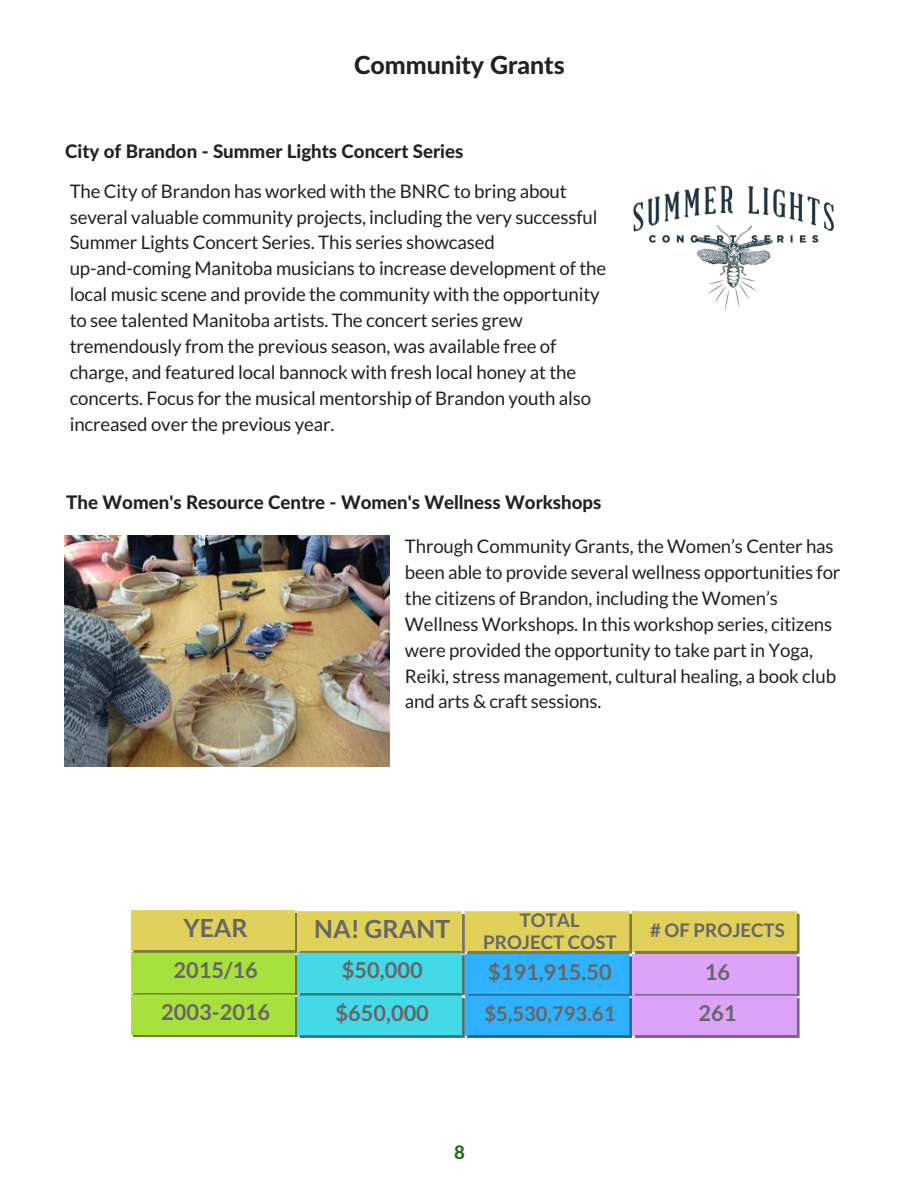
<style>
.page{position:relative;width:918px;height:1188px;background:#fff}
.page>*{position:absolute;margin:0;border:0;box-sizing:border-box;transform-origin:0 0}
.t1{font:800 24.9px "Lato";color:#222}
.t2{font:700 24.9px "Lato";color:#666}
.t3{font:700 21.75px/41.7px "Lato";color:#666}
.t4{font:700 20.25px "Lato";color:#666}
.t5{font:18.6px/26px "Lato";letter-spacing:-.005em;color:#231f20}
.t6{font:18.6px/26px "Lato";letter-spacing:-.01em;color:#222}
.t7{font:800 18.6px "Lato";color:#222}
.t8{font:700 18.6px/22.5px "Lato";color:#666;text-align:center}
.t9{font:800 18.6px "Lato";color:#206d18}
</style>
<div class="page">
<img style="left:64px;top:535px;width:325px;height:232px">
<hr style="left:131px;top:910px;width:3px;height:40px;background:#e0d15b">
<hr style="left:131px;top:953px;width:3px;height:40px;background:#a8e03c">
<hr style="left:131px;top:994px;width:3px;height:41px;background:#a8e03c">
<svg style="left:133px;top:910px;width:667px;height:128px;background:#9bc39f"></svg>
<hr style="left:633px;top:996px;width:2px;height:40px;background:#dba4f8">
<img style="left:633px;top:185px;width:201px;height:126px">
<h1 class="t1" style="left:354px;top:46px;width:212px">Community Grants</h1>
<p class="t7" style="left:65px;top:138px;width:400px">City of Brandon ‐ Summer Lights Concert Series</p>
<p class="t5" style="left:70px;top:178px;width:538px">The City of Brandon has worked with the BNRC to bring about several valuable community projects, including the very successful Summer Lights Concert Series. This series showcased up-and-coming Manitoba musicians to increase development of the local music scene and provide the community with the opportunity to see talented Manitoba artists. The concert series grew tremendously from the previous season, was available free of charge, and featured local bannock with fresh local honey at the concerts. Focus for the musical mentorship of Brandon youth also increased over the previous year.</p>
<p class="t7" style="left:66px;top:489px;width:537px">The Women's Resource Centre ‐ Women's Wellness Workshops</p>
<p class="t6" style="left:405px;top:533px;width:437px">Through Community Grants, the Women’s Center has been able to provide several wellness opportunities for the citizens of Brandon, including the Women’s Wellness Workshops. In this workshop series, citizens were provided the opportunity to take part in Yoga, Reiki, stress management, cultural healing, a book club and arts &amp; craft sessions.</p>
<h1 class="t2" style="left:183px;top:913px;width:66px">YEAR</h1>
<h1 class="t2" style="left:314px;top:915px;width:137px">NA! GRANT</h1>
<p class="t8" style="left:483px;top:908px;width:135px">TOTAL<br>PROJECT COST</p>
<p class="t8" style="left:650px;top:918px;width:136px"># OF PROJECTS</p>
<p class="t3" style="left:161px;top:949px;width:110px;text-align:center">2015/16<br>2003-2016</p>
<p class="t3" style="left:336px;top:949px;width:95px;line-height:42.8px">$50,000 $650,000</p>
<p class="t3" style="left:488px;top:950px;width:125px">$191,915.50</p>
<p class="t3" style="left:699px;top:950px;width:39px">16<br>261</p>
<p class="t4" style="left:484px;top:1002px;width:132px">$5,530,793.61</p>
<p class="t9" style="left:454px;top:1138px;width:12px">8</p>
</div>
